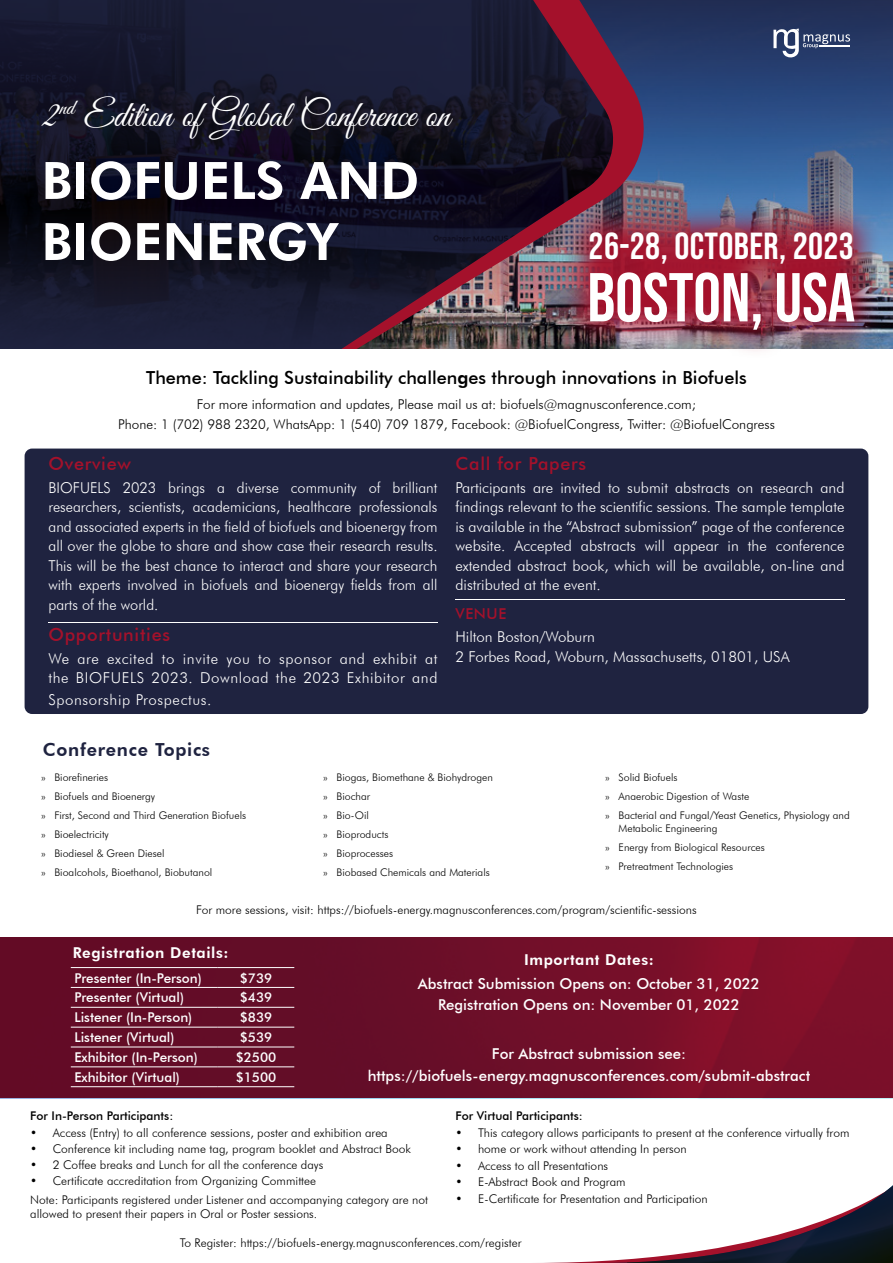
<style>
.page{position:relative;width:893px;height:1263px;background:#fff}
.page>*{position:absolute;margin:0;border:0;box-sizing:border-box;transform-origin:0 0}
.t1{font:69px "Bebas Neue";color:#fff}
.t2{font:800 51.6px/61.1px "Futura BT";color:#fff}
.t3{font:37.5px "Bebas Neue";letter-spacing:.01em;color:#fff}
.t4{font:36.6px "Great Vibes";color:#fff}
.t5{font:500 18px "Futura BT";color:#000}
.t6{font:500 18px "Futura BT";letter-spacing:.04em;color:#a4112b}
.t7{font:800 18px "Futura BT";letter-spacing:.04em;color:#1f2340}
.t8{font:300 15px/19.5px "Futura BT";color:#fff;text-align:justify}
.t9{font:500 15px/21.3px "Futura BT";color:#fff;text-align:center}
.t10{font:300 15px/19.5px "Futura BT";letter-spacing:.04em;color:#fff}
.t11{font:800 15px "Futura BT";letter-spacing:.04em;color:#fff}
.t12{font:500 15px "Futura BT";letter-spacing:.04em;color:#a4112b}
.t13{font:300 13.5px/19.8px "Futura BT";color:#000;text-align:center}
.t14{font:500 13.5px "Futura BT";color:#fff}
.t15{font:300 12px/19.2px "Futura BT";color:#000}
.t16{font:500 12px "Futura BT";color:#000}
.t17{font:300 10.5px/19px "Futura BT";color:#000}
.s1{font-weight:800}
</style>
<div class="page">
<img style="left:684px;top:0;width:209px;height:349px">
<svg style="left:621px;top:0;width:63px;height:203px;background:#44426d"></svg>
<img style="left:0;top:0;width:621px;height:349px">
<img style="left:0;top:938px;width:893px;height:160px">
<div style="left:25px;top:449px;width:843px;height:265px;background:#1f2340;border-radius:8px"></div>
<img style="left:560px;top:203px;width:323px;height:148px">
<hr style="left:71px;top:967px;width:147px;height:1px;background:#fff">
<hr style="left:218px;top:967px;width:76px;height:1px;background:#fff">
<hr style="left:71px;top:987px;width:147px;height:1px;background:#fff">
<hr style="left:218px;top:987px;width:76px;height:1px;background:#fff">
<hr style="left:71px;top:1007px;width:147px;height:1px;background:#fff">
<hr style="left:218px;top:1007px;width:76px;height:1px;background:#fff">
<hr style="left:71px;top:1027px;width:147px;height:1px;background:#fff">
<hr style="left:218px;top:1027px;width:76px;height:1px;background:#fff">
<hr style="left:71px;top:1047px;width:147px;height:1px;background:#fff">
<hr style="left:218px;top:1047px;width:76px;height:1px;background:#fff">
<hr style="left:71px;top:1066px;width:147px;height:1px;background:#fff">
<hr style="left:218px;top:1066px;width:76px;height:1px;background:#fff">
<hr style="left:71px;top:1086px;width:147px;height:1px;background:#fff">
<hr style="left:218px;top:1086px;width:76px;height:1px;background:#fff">
<svg style="left:543px;top:1259px;width:84px;height:4px"></svg>
<img style="left:627px;top:1185px;width:266px;height:78px">
<svg style="left:773px;top:29px;width:77px;height:28px;background:#5b698b"></svg>
<h3 class="t4" style="left:41px;top:92px;width:410px">2<sup>nd</sup> Edition of Global Conference on</h3>
<h2 class="t2" style="left:41px;top:150px;width:379px">BIOFUELS AND<br>BIOENERGY</h2>
<h3 class="t3" style="left:589px;top:225px;width:267px">26-28, OCTOBER, 2023</h3>
<h1 class="t1" style="left:587px;top:258px;width:269px">BOSTON, USA</h1>
<h3 class="t5" style="left:146px;top:366px;width:602px">Theme: Tackling Sustainability challen<span class="s1">g</span>es through innovations in Biofuels</h3>
<p class="t13" style="left:118px;top:395px;width:658px">For more information and updates, Please mail us at: biofuels@magnusconference.com;<br>Phone: 1 (702) 988 2320, WhatsApp: 1 (540) 709 1879, Facebook: @BiofuelCongress, Twitter: @BiofuelCongress</p>
<h3 class="t6" style="left:48px;top:452px;width:84px">Overview</h3>
<p class="t8" style="left:48px;top:478px;width:391px">BIOFUELS 2023 brings a diverse community of brilliant researchers, scientists, academicians, healthcare professionals and associated experts in the field of biofuels and bioenergy from all over the globe to share and show case their research results.<br>This will be the best chance to interact and share your research with experts involved in biofuels and bioenergy fields from all parts of the world.</p>
<h3 class="t6" style="left:48px;top:623px;width:123px">Opportunities</h3>
<p class="t10" style="left:48px;top:648px;width:390px">We are excited to invite you to sponsor and exhibit at the BIOFUELS 2023. Download the 2023 Exhibitor and</p>
<p class="t10" style="left:48px;top:690px;width:165px">Sponsorship Prospectus.</p>
<h3 class="t7" style="left:43px;top:738px;width:169px">Conference Topics</h3>
<h3 class="t6" style="left:455px;top:452px;width:132px">Call for Papers</h3>
<p class="t8" style="left:455px;top:478px;width:390px">Participants are invited to submit abstracts on research and findings relevant to the scientific sessions. The sample template is available in the “Abstract submission” page of the conference website. Accepted abstracts will appear in the conference extended abstract book, which will be available, on-line and distributed at the event.</p>
<p class="t12" style="left:455px;top:604px;width:52px">VENUE</p>
<p class="t8" style="left:455px;top:627px;width:336px">Hilton Boston/Woburn<br>2 Forbes Road, Woburn, Massachusetts, 01801, USA</p>
<p class="t17" style="left:41px;top:767px;width:206px">» Biorefineries<br>» Biofuels and Bioenergy<br>» First, Second and Third Generation Biofuels » Bioelectricity<br>» Biodiesel &amp; Green Diesel<br>» Bioalcohols, Bioethanol, Biobutanol</p>
<p class="t17" style="left:323px;top:767px;width:171px">» Biogas, Biomethane &amp; Biohydrogen » Biochar<br>» Bio-Oil<br>» Bioproducts<br>» Bioprocesses<br>» Biobased Chemicals and Materials</p>
<p class="t17" style="left:606px;top:767px;width:246px">» Solid Biofuels<br>» Anaerobic Digestion of Waste<br>» Bacterial and Fungal/Yeast Genetics, Physiology and</p>
<p class="t17" style="left:606px;top:819px;width:161px;text-indent:13px">Metabolic Engineering<br>» Energy from Biological Resources » Pretreatment Technologies</p>
<p class="t15" style="left:196px;top:900px;width:502px">For more sessions, visit: https://biofuels-energy.magnusconferences.com/program/scientific-sessions</p>
<p class="t11" style="left:73px;top:943px;width:157px">Registration Details:</p>
<p class="t14" style="left:74px;top:970px;width:129px">Presenter (In-Person)</p>
<p class="t14" style="left:240px;top:970px;width:34px">$739</p>
<p class="t14" style="left:74px;top:989px;width:111px">Presenter (Virtual)</p>
<p class="t14" style="left:240px;top:989px;width:34px">$439</p>
<p class="t14" style="left:74px;top:1009px;width:119px">Listener (In-Person)</p>
<p class="t14" style="left:240px;top:1009px;width:34px">$839</p>
<p class="t14" style="left:74px;top:1029px;width:102px">Listener (Virtual)</p>
<p class="t14" style="left:240px;top:1029px;width:34px">$539</p>
<p class="t14" style="left:74px;top:1049px;width:125px">Exhibitor (In-Person)</p>
<p class="t14" style="left:236px;top:1049px;width:42px">$2500</p>
<p class="t14" style="left:74px;top:1069px;width:107px">Exhibitor (Virtual)</p>
<p class="t14" style="left:236px;top:1069px;width:42px">$1500</p>
<p class="t16" style="left:30px;top:1108px;width:145px">For In-Person Participants:</p>
<p class="t15" style="left:30px;top:1122px;width:359px">• Access (Entry) to all conference sessions, poster and exhibition area</p>
<p class="t15" style="left:30px;top:1139px;width:382px">• Conference kit including name tag, program booklet and Abstract Book</p>
<p class="t15" style="left:30px;top:1155px;width:295px">• 2 Coffee breaks and Lunch for all the conference days</p>
<p class="t15" style="left:30px;top:1171px;width:399px">• Certificate accreditation from Organizing Committee<br>Note: Participants registered under Listener and accompanying category are not</p>
<p class="t15" style="left:30px;top:1203px;width:289px">allowed to present their papers in Oral or Poster sessions.</p>
<p class="t11" style="left:524px;top:950px;width:131px">Important Dates:</p>
<p class="t9" style="left:418px;top:973px;width:344px">Abstract Submission Opens on: October 31, 2022<br>Registration Opens on: November 01, 2022</p>
<p class="t9" style="left:368px;top:1043px;width:444px">For Abstract submission see: https://biofuels-energy.magnusconferences.com/submit-abstract</p>
<p class="t16" style="left:455px;top:1108px;width:129px">For Virtual Participants:</p>
<p class="t15" style="left:455px;top:1122px;width:396px">• This category allows participants to present at the conference virtually from</p>
<p class="t15" style="left:455px;top:1139px;width:233px">• home or work without attending In person</p>
<p class="t15" style="left:455px;top:1156px;width:154px">• Access to all Presentations</p>
<p class="t15" style="left:455px;top:1172px;width:172px">• E-Abstract Book and Program</p>
<p class="t15" style="left:455px;top:1189px;width:254px">• E-Certificate for Presentation and Participation</p>
<p class="t15" style="left:180px;top:1233px;width:343px">To Register: https://biofuels-energy.magnusconferences.com/register</p>
</div>
